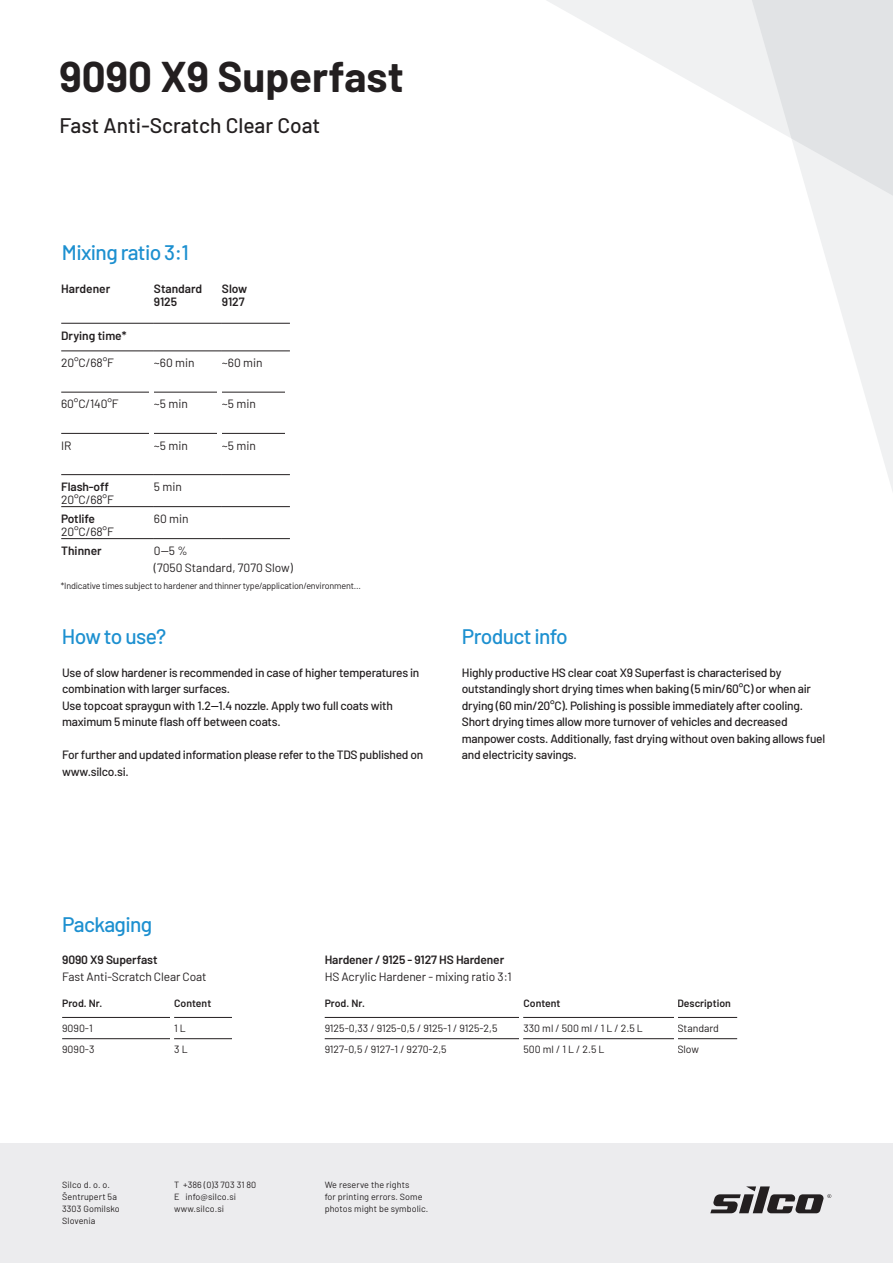
<style>
.page{position:relative;width:893px;height:1263px;background:#fff}
.page>*{position:absolute;margin:0;border:0;box-sizing:border-box;transform-origin:0 0}
.t1{font:700 42px "Barlow";color:#231f20}
.t2{font:500 21px "Barlow";letter-spacing:-.03em;color:#1d90d0}
.t3{font:500 21px "Barlow";color:#231f20}
.t4{font:500 12px/16.5px "Barlow";letter-spacing:-.02em;color:#231f20}
.t5{font:12px/16.5px "Barlow";letter-spacing:-.01em;color:#231f20}
.t6{font:600 12px/13.5px "Barlow";letter-spacing:-.01em;color:#231f20}
.t7{font:10.5px "Barlow";color:#231f20}
.t8{font:600 10.5px "Barlow";color:#231f20}
.t9{font:9px/12px "Barlow";letter-spacing:.005em;color:#231f20}
.t10{font:9px "Barlow";letter-spacing:-.02em;color:#231f20}
</style>
<div class="page">
<svg style="left:547px;top:0;width:204px;height:115px;fill:#f0f1f2"></svg>
<svg style="left:751px;top:0;width:142px;height:491px"></svg>
<div style="left:0;top:1143px;width:893px;height:120px;background:#ececee"></div>
<svg style="left:710px;top:1186px;width:121px;height:27px"></svg>
<hr style="left:61px;top:323px;width:93px;height:1px;background:#231f20">
<hr style="left:154px;top:323px;width:68px;height:1px;background:#231f20">
<hr style="left:222px;top:323px;width:68px;height:1px;background:#231f20">
<hr style="left:61px;top:351px;width:93px;height:1px;background:#231f20">
<hr style="left:154px;top:351px;width:68px;height:1px;background:#231f20">
<hr style="left:222px;top:351px;width:68px;height:1px;background:#231f20">
<hr style="left:61px;top:392px;width:93px;height:1px;background:#231f20">
<hr style="left:154px;top:392px;width:68px;height:1px;background:#231f20">
<hr style="left:222px;top:392px;width:68px;height:1px;background:#231f20">
<hr style="left:61px;top:433px;width:93px;height:1px;background:#231f20">
<hr style="left:154px;top:433px;width:68px;height:1px;background:#231f20">
<hr style="left:222px;top:433px;width:68px;height:1px;background:#231f20">
<hr style="left:61px;top:474px;width:93px;height:1px;background:#231f20">
<hr style="left:154px;top:474px;width:68px;height:1px;background:#231f20">
<hr style="left:222px;top:474px;width:68px;height:1px;background:#231f20">
<hr style="left:61px;top:506px;width:93px;height:1px;background:#231f20">
<hr style="left:154px;top:506px;width:68px;height:1px;background:#231f20">
<hr style="left:222px;top:506px;width:68px;height:1px;background:#231f20">
<hr style="left:61px;top:538px;width:93px;height:1px;background:#231f20">
<hr style="left:154px;top:538px;width:68px;height:1px;background:#231f20">
<hr style="left:222px;top:538px;width:68px;height:1px;background:#231f20">
<div style="left:285px;top:356px;width:5px;height:86px;background:#fff"></div>
<div style="left:217px;top:356px;width:5px;height:114px;background:#fff"></div>
<div style="left:149px;top:356px;width:5px;height:114px;background:#fff"></div>
<hr style="left:62px;top:1017px;width:112px;height:1px;background:#231f20">
<hr style="left:174px;top:1017px;width:61px;height:1px;background:#231f20">
<hr style="left:62px;top:1038px;width:112px;height:1px;background:#231f20">
<hr style="left:174px;top:1038px;width:61px;height:1px;background:#231f20">
<hr style="left:325px;top:1017px;width:198px;height:1px;background:#231f20">
<hr style="left:523px;top:1017px;width:154px;height:1px;background:#231f20">
<hr style="left:677px;top:1017px;width:60px;height:1px;background:#231f20">
<hr style="left:325px;top:1038px;width:198px;height:1px;background:#231f20">
<hr style="left:523px;top:1038px;width:154px;height:1px;background:#231f20">
<hr style="left:677px;top:1038px;width:60px;height:1px;background:#231f20">
<hr style="left:232px;top:996px;width:3px;height:88px;background:#fff">
<hr style="left:520px;top:1000px;width:3px;height:88px;background:#fff">
<hr style="left:674px;top:1000px;width:3px;height:88px;background:#fff">
<hr style="left:170px;top:996px;width:4px;height:88px;background:#fff">
<h1 class="t1" style="left:60px;top:46px;width:346px">9090 X9 Superfast</h1>
<h2 class="t3" style="left:60px;top:110px;width:262px">Fast Anti-Scratch Clear Coat</h2>
<h2 class="t2" style="left:62px;top:237px;width:128px">Mixing ratio 3:1</h2>
<p class="t6" style="left:61px;top:281px;width:50px">Hardener</p>
<p class="t6" style="left:154px;top:281px;width:50px">Standard<br>9125</p>
<p class="t6" style="left:222px;top:281px;width:27px">Slow<br>9127</p>
<p class="t6" style="left:61px;top:327px;width:67px">Drying time*</p>
<p class="t5" style="left:61px;top:354px;width:54px">20°C/68°F</p>
<p class="t5" style="left:154px;top:354px;width:42px">~60 min</p>
<p class="t5" style="left:222px;top:354px;width:42px">~60 min</p>
<p class="t5" style="left:61px;top:395px;width:59px">60°C/140°F</p>
<p class="t5" style="left:154px;top:395px;width:36px">~5 min</p>
<p class="t5" style="left:222px;top:395px;width:36px">~5 min</p>
<p class="t5" style="left:61px;top:436px;width:12px">IR</p>
<p class="t5" style="left:154px;top:436px;width:36px">~5 min</p>
<p class="t5" style="left:222px;top:436px;width:36px">~5 min</p>
<p class="t6" style="left:61px;top:479px;width:49px">Flash-off</p>
<p class="t5" style="left:61px;top:491px;width:54px">20°C/68°F</p>
<p class="t5" style="left:154px;top:477px;width:30px">5 min</p>
<p class="t6" style="left:61px;top:511px;width:35px">Potlife</p>
<p class="t5" style="left:61px;top:523px;width:54px">20°C/68°F</p>
<p class="t5" style="left:154px;top:509px;width:36px">60 min</p>
<p class="t6" style="left:61px;top:543px;width:42px">Thinner</p>
<p class="t10" style="left:61px;top:580px;width:302px">*Indicative times subject to hardener and thinner type/application/environment…</p>
<p class="t5" style="left:154px;top:542px;width:141px">0—5 %<br>(7050 Standard, 7070 Slow)</p>
<h2 class="t2" style="left:62px;top:621px;width:106px">How to use?</h2>
<h2 class="t2" style="left:462px;top:621px;width:107px">Product info</h2>
<p class="t4" style="left:62px;top:663px;width:359px">Use of slow hardener is recommended in case of higher temperatures in combination with larger surfaces.<br>Use topcoat spraygun with 1.2--1.4 nozzle. Apply two full coats with maximum 5 minute flash off between coats.</p>
<p class="t4" style="left:62px;top:746px;width:363px">For further and updated information please refer to the TDS published on www.silco.si.</p>
<p class="t4" style="left:462px;top:663px;width:365px">Highly productive HS clear coat X9 Superfast is characterised by outstandingly short drying times when baking (5 min/60°C) or when air drying (60 min/20°C). Polishing is possible immediately after cooling.<br>Short drying times allow more turnover of vehicles and decreased manpower costs. Additionally, fast drying without oven baking allows fuel and electricity savings.</p>
<h2 class="t2" style="left:62px;top:909px;width:92px">Packaging</h2>
<p class="t6" style="left:62px;top:952px;width:97px">9090 X9 Superfast</p>
<p class="t5" style="left:62px;top:967px;width:146px">Fast Anti-Scratch Clear Coat</p>
<p class="t8" style="left:62px;top:995px;width:42px">Prod. Nr.</p>
<p class="t8" style="left:174px;top:995px;width:39px">Content</p>
<p class="t7" style="left:62px;top:1021px;width:32px">9090-1</p>
<p class="t7" style="left:174px;top:1021px;width:13px">1 L</p>
<p class="t7" style="left:62px;top:1042px;width:34px">9090-3</p>
<p class="t7" style="left:174px;top:1042px;width:15px">3 L</p>
<p class="t6" style="left:325px;top:952px;width:181px">Hardener / 9125 - 9127 HS Hardener</p>
<p class="t5" style="left:325px;top:967px;width:189px">HS Acrylic Hardener - mixing ratio 3:1</p>
<p class="t8" style="left:325px;top:995px;width:42px">Prod. Nr.</p>
<p class="t8" style="left:523px;top:995px;width:39px">Content</p>
<p class="t8" style="left:677px;top:995px;width:55px">Description</p>
<p class="t7" style="left:325px;top:1021px;width:174px">9125-0,33 / 9125-0,5 / 9125-1 / 9125-2,5</p>
<p class="t7" style="left:523px;top:1021px;width:121px">330 ml / 500 ml / 1 L / 2.5 L</p>
<p class="t7" style="left:677px;top:1021px;width:43px">Standard</p>
<p class="t7" style="left:325px;top:1042px;width:123px">9127-0,5 / 9127-1 / 9270-2,5</p>
<p class="t7" style="left:523px;top:1042px;width:83px">500 ml / 1 L / 2.5 L</p>
<p class="t7" style="left:677px;top:1042px;width:23px">Slow</p>
<p class="t9" style="left:174px;top:1178px;width:84px">T +386 (0)3 703 31 80<br>E info@silco.si www.silco.si</p>
<p class="t9" style="left:62px;top:1178px;width:59px">Silco d. o. o.<br>Šentrupert 5a<br>3303 Gomilsko<br>Slovenia</p>
<p class="t9" style="left:325px;top:1178px;width:105px">We reserve the rights<br>for printing errors. Some photos might be symbolic.</p>
</div>
